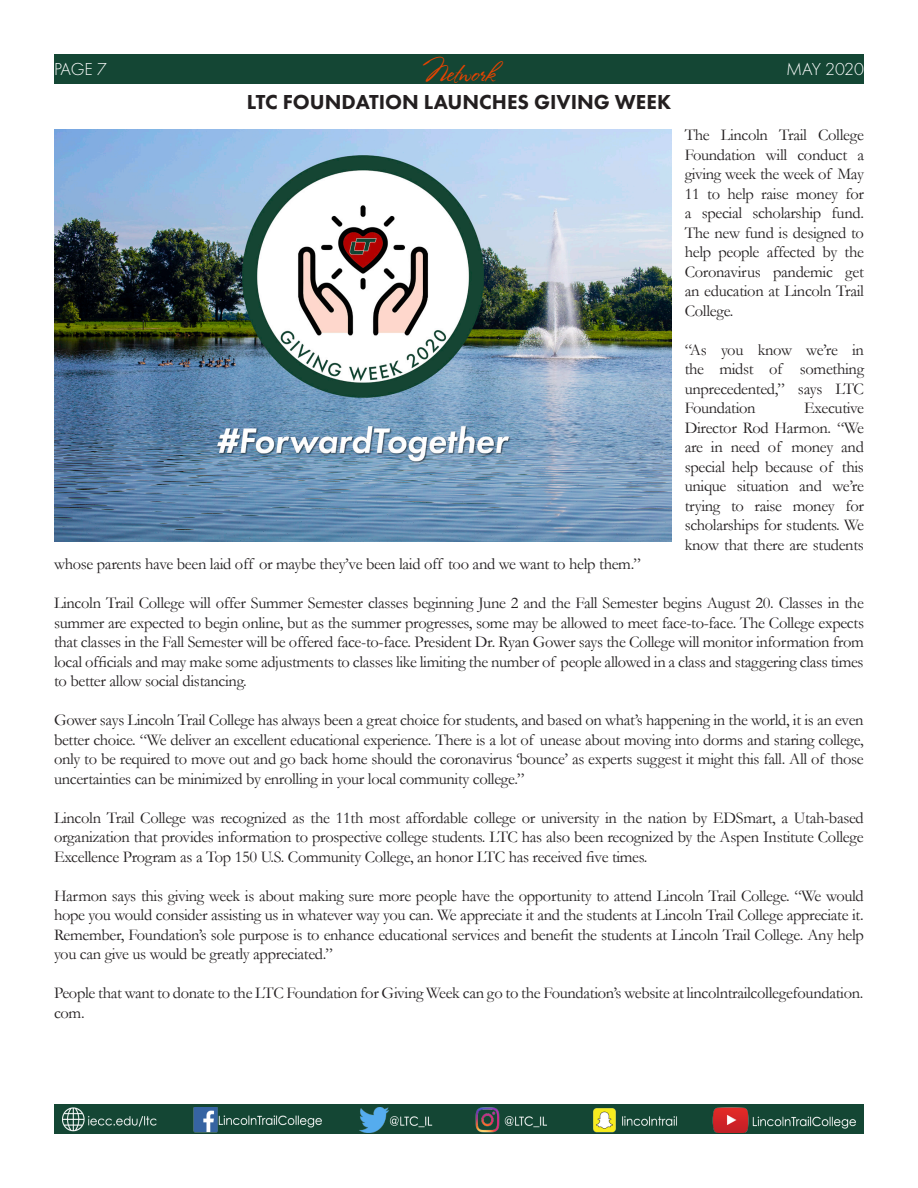
<style>
.page{position:relative;width:918px;height:1188px;background:#fff}
.page>*{position:absolute;margin:0;border:0;box-sizing:border-box;transform-origin:0 0}
.t1{font:25.5px "Stephanie Marie JF";color:#e74300}
.t2{font:800 21px "Futura PT";color:#231f20}
.t3{font:300 18px "Futura PT";letter-spacing:-.015em;color:#fff}
.t4{font:16.5px/19.5px "Garamond";letter-spacing:-.02em;color:#231f20;text-align:justify}
</style>
<div class="page">
<div style="left:54px;top:54px;width:810px;height:29px;background:#144634"></div>
<div style="left:54px;top:1105px;width:810px;height:29px;background:#144634"></div>
<img style="left:62px;top:1108px;width:794px;height:24px">
<img style="left:54px;top:130px;width:617px;height:411px">
<p class="t3" style="left:54px;top:59px;width:55px">PAGE 7</p>
<h1 class="t1" style="left:423px;top:57px;width:74px">Network</h1>
<p class="t3" style="left:786px;top:59px;width:79px">MAY 2020</p>
<p class="t2" style="left:247px;top:89px;width:426px">LTC FOUNDATION LAUNCHES GIVING WEEK</p>
<p class="t4" style="left:685px;top:126px;width:181px">The Lincoln Trail College Foundation will conduct a giving week the week of May 11 to help raise money for a special scholarship fund.<br>The new fund is designed to help people affected by the Coronavirus pandemic get an education at Lincoln Trail College.</p>
<p class="t4" style="left:685px;top:340px;width:181px">“As you know we’re in the midst of something unprecedented,” says LTC Foundation</p>
<p class="t4" style="left:685px;top:399px;width:181px;text-indent:119px">Executive Director Rod Harmon. “We are in need of money and special help because of this unique situation and we’re trying to raise money for scholarships for students. We know that there are students</p>
<p class="t4" style="left:54px;top:555px;width:588px">whose parents have been laid off or maybe they’ve been laid off too and we want to help them.”</p>
<p class="t4" style="left:54px;top:594px;width:812px">Lincoln Trail College will offer Summer Semester classes beginning June 2 and the Fall Semester begins August 20. Classes in the summer are expected to begin online, but as the summer progresses, some may be allowed to meet face-to-face. The College expects that classes in the Fall Semester will be offered face-to-face. President Dr. Ryan Gower says the College will monitor information from local officials and may make some adjustments to classes like limiting the number of people allowed in a class and staggering class times to better allow social distancing.</p>
<p class="t4" style="left:54px;top:711px;width:811px">Gower says Lincoln Trail College has always been a great choice for students, and based on what’s happening in the world, it is an even better choice. “We deliver an excellent educational experience. There is a lot of unease about moving into dorms and staring college, only to be required to move out and go back home should the coronavirus ‘bounce’ as experts suggest it might this fall. All of those uncertainties can be minimized by enrolling in your local community college.”</p>
<p class="t4" style="left:54px;top:808px;width:811px">Lincoln Trail College was recognized as the 11th most affordable college or university in the nation by EDSmart, a Utah-based organization that provides information to prospective college students. LTC has also been recognized by the Aspen Institute College Excellence Program as a Top 150 U.S. Community College, an honor LTC has received five times.</p>
<p class="t4" style="left:54px;top:886px;width:811px">Harmon says this giving week is about making sure more people have the opportunity to attend Lincoln Trail College. “We would hope you would consider assisting us in whatever way you can. We appreciate it and the students at Lincoln Trail College appreciate it.<br>Remember, Foundation’s sole purpose is to enhance educational services and benefit the students at Lincoln Trail College. Any help you can give us would be greatly appreciated.”</p>
<p class="t4" style="left:54px;top:984px;width:811px">People that want to donate to the LTC Foundation for Giving Week can go to the Foundation’s website at lincolntrailcollegefoundation. com.</p>
</div>
